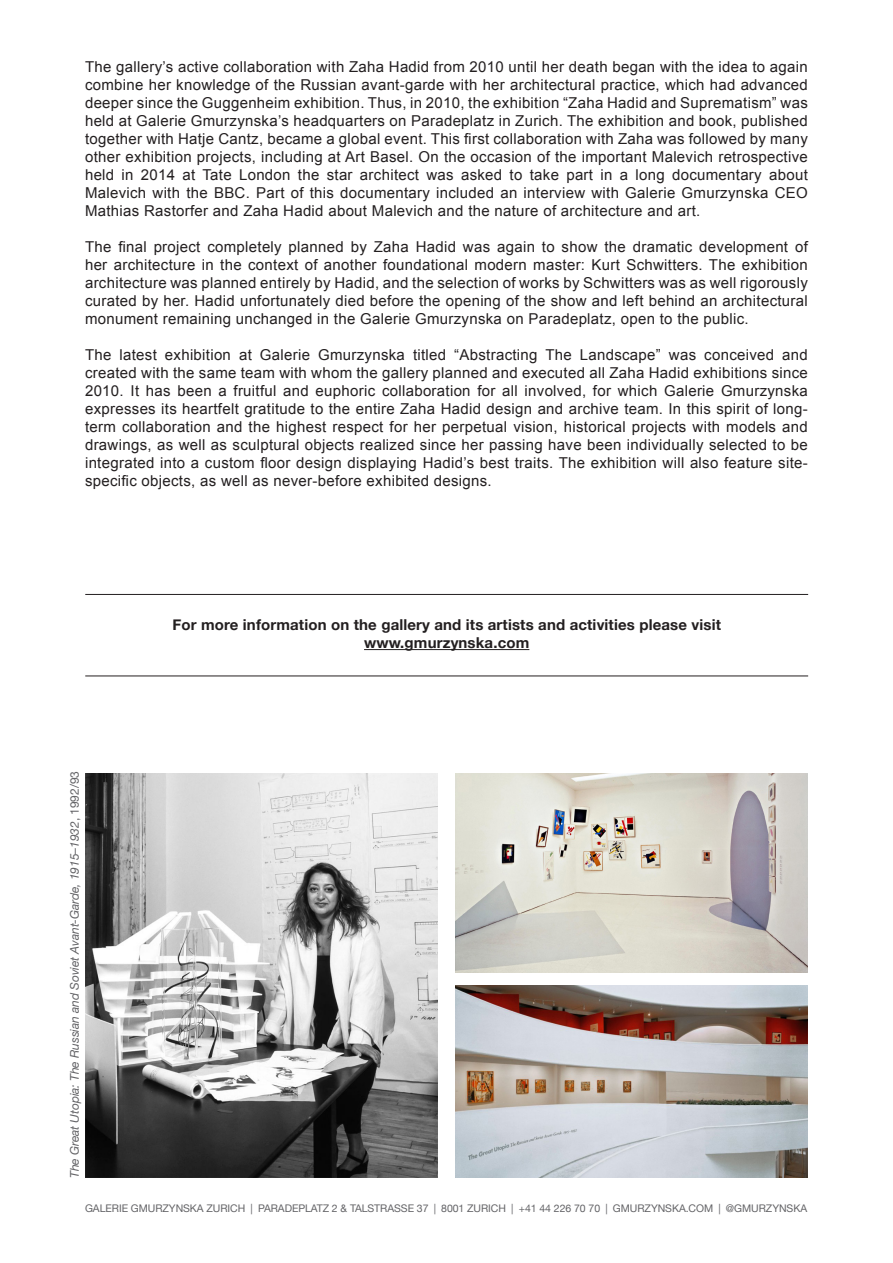
<style>
.page{position:relative;width:893px;height:1263px;background:#fff}
.page>*{position:absolute;margin:0;border:0;box-sizing:border-box;transform-origin:0 0}
.Text_Body{font:15px/18px "Arial";letter-spacing:.02em;color:#231f20;text-align:justify}
.t1{font:700 15px "Helvetica Neue";letter-spacing:.01em;color:#231f20}
.Caption1{font:italic 12px "Helvetica Neue";letter-spacing:-.01em;color:#636366}
.t2{font:10.5px "Helvetica Neue";letter-spacing:-.005em;color:#636366}
.s1{font-style:normal}
</style>
<div class="page">
<img style="left:85px;top:774px;width:352px;height:404px">
<img style="left:455px;top:774px;width:353px;height:198px">
<img style="left:455px;top:986px;width:353px;height:192px">
<hr style="left:364px;top:649px;width:165px;height:1px;background:#231f20">
<hr style="left:85px;top:675px;width:723px;height:1px;background:#231f20">
<hr style="left:85px;top:594px;width:723px;height:1px;background:#231f20">
<p class="Text_Body" style="left:85px;top:58px;width:724px">The gallery’s active collaboration with Zaha Hadid from 2010 until her death began with the idea to again combine her knowledge of the Russian avant-garde with her architectural practice, which had advanced deeper since the Guggenheim exhibition. Thus, in 2010, the exhibition “Zaha Hadid and Suprematism” was held at Galerie Gmurzynska’s headquarters on Paradeplatz in Zurich. The exhibition and book, published together with Hatje Cantz, became a global event. This first collaboration with Zaha was followed by many other exhibition projects, including at Art Basel. On the occasion of the important Malevich retrospective held in 2014 at Tate London the star architect was asked to take part in a long documentary about Malevich with the BBC. Part of this documentary included an interview with Galerie Gmurzynska CEO Mathias Rastorfer and Zaha Hadid about Malevich and the nature of architecture and art.</p>
<p class="Text_Body" style="left:85px;top:238px;width:724px">The final project completely planned by Zaha Hadid was again to show the dramatic development of her architecture in the context of another foundational modern master: Kurt Schwitters. The exhibition architecture was planned entirely by Hadid, and the selection of works by Schwitters was as well rigorously curated by her. Hadid unfortunately died before the opening of the show and left behind an architectural monument remaining unchanged in the Galerie Gmurzynska on Paradeplatz, open to the public.</p>
<p class="Text_Body" style="left:85px;top:346px;width:724px">The latest exhibition at Galerie Gmurzynska titled “Abstracting The Landscape” was conceived and created with the same team with whom the gallery planned and executed all Zaha Hadid exhibitions since 2010. It has been a fruitful and euphoric collaboration for all involved, for which Galerie Gmurzynska expresses its heartfelt gratitude to the entire Zaha Hadid design and archive team. In this spirit of long&shy;term collaboration and the highest respect for her perpetual vision, historical projects with models and drawings, as well as sculptural objects realized since her passing have been individually selected to be integrated into a custom floor design displaying Hadid’s best traits. The exhibition will also feature site&shy;specific objects, as well as never-before exhibited designs.</p>
<p class="Caption1" style="left:66px;top:1178px;width:408px;rotate:-90deg">The Great Utopia: The Russian and Soviet Avant-Garde, 1915–1932<span class="s1">, 1992/93</span></p>
<p class="t1" style="left:172px;top:613px;width:550px">For more information on the gallery and its artists and activities please visit</p>
<p class="t1" style="left:364px;top:631px;width:167px">www.gmurzynska.com</p>
<p class="t2" style="left:85px;top:1200px;width:724px">GALERIE GMURZYNSKA ZURICH | PARADEPLATZ 2 &amp; TALSTRASSE 37 | 8001 ZURICH | +41 44 226 70 70 | GMURZYNSKA.COM | @GMURZYNSKA</p>
</div>
